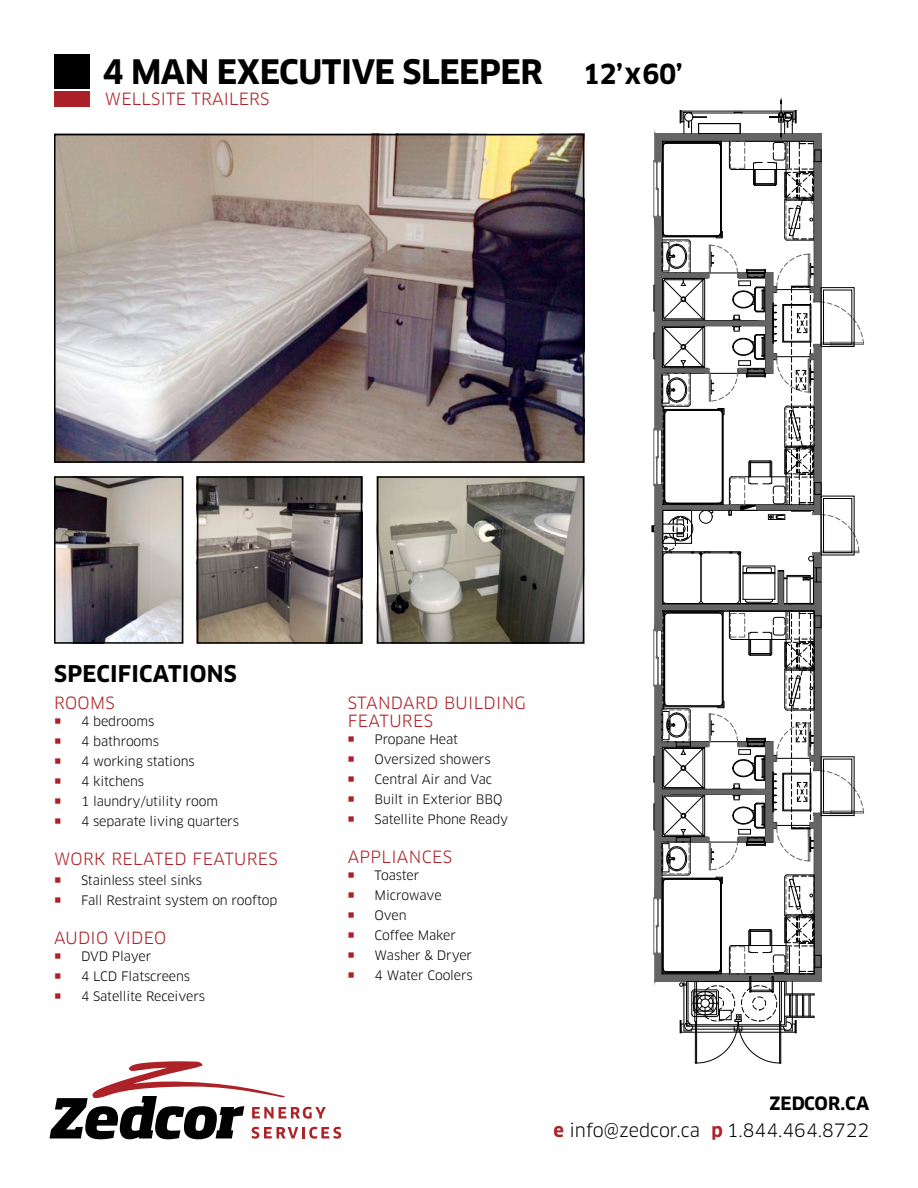
<style>
.page{position:relative;width:918px;height:1188px;background:#fff}
.page>*{position:absolute;margin:0;border:0;box-sizing:border-box;transform-origin:0 0}
.t1{font:700 33px "Clan OT";letter-spacing:-.015em;color:#000}
.t2{font:700 27px "Clan OT";color:#000}
.t3{font:700 22.5px "Clan OT";letter-spacing:.01em;color:#000}
.t4{font:18px/27px "Clan OT";color:#000;text-align:right}
.bullet_style{font:16.5px/18px "Clan OT";letter-spacing:.02em;color:#ac2127}
.t5{font:12.75px "Clan OT";letter-spacing:-.01em;color:#000}
.s1{color:#ac2127}
.s2{font-weight:700}
.s3{font-weight:700;color:#ac2227}
</style>
<div class="page">
<svg style="left:50px;top:1061px;width:291px;height:78px"></svg>
<img style="left:57px;top:137px;width:524px;height:323px">
<div style="left:54px;top:134px;width:530px;height:329px;border:2px solid #000"></div>
<img style="left:57px;top:479px;width:123px;height:162px">
<div style="left:54px;top:476px;width:129px;height:168px;border:2px solid #000"></div>
<img style="left:380px;top:479px;width:201px;height:162px">
<div style="left:377px;top:476px;width:207px;height:168px;border:2px solid #000"></div>
<img style="left:200px;top:479px;width:159px;height:162px">
<div style="left:197px;top:476px;width:165px;height:168px;border:2px solid #000"></div>
<div style="left:54px;top:54px;width:36px;height:34px;background:#000"></div>
<div style="left:54px;top:91px;width:36px;height:16px;background:#ac2127"></div>
<svg style="left:652px;top:99px;width:212px;height:964px"></svg>
<p class="t1" style="left:103px;top:52px;width:442px">4 MAN EXECUTIVE SLEEPER</p>
<p class="bullet_style" style="left:105px;top:90px;width:166px">WELLSITE TRAILERS</p>
<p class="t2" style="left:583px;top:58px;width:102px">12’x60’</p>
<p class="t3" style="left:54px;top:660px;width:184px">SPECIFICATIONS</p>
<p class="bullet_style" style="left:54px;top:694px;width:62px">ROOMS</p>
<p class="t5" style="left:54px;top:714px;width:102px"><span class="s1">○</span> 4 bedrooms</p>
<p class="t5" style="left:54px;top:734px;width:107px"><span class="s1">○</span> 4 bathrooms</p>
<p class="t5" style="left:54px;top:754px;width:142px"><span class="s1">○</span> 4 working stations</p>
<p class="t5" style="left:54px;top:773px;width:92px"><span class="s1">○</span> 4 kitchens</p>
<p class="t5" style="left:54px;top:793px;width:166px"><span class="s1">○</span> 1 laundry/utility room</p>
<p class="t5" style="left:54px;top:813px;width:186px"><span class="s1">○</span> 4 separate living quarters</p>
<p class="bullet_style" style="left:54px;top:850px;width:225px">WORK RELATED FEATURES</p>
<p class="t5" style="left:54px;top:873px;width:149px"><span class="s1">○</span> Stainless steel sinks</p>
<p class="t5" style="left:54px;top:893px;width:225px"><span class="s1">○</span> Fall Restraint system on rooftop</p>
<p class="bullet_style" style="left:54px;top:929px;width:114px">AUDIO VIDEO</p>
<p class="t5" style="left:54px;top:949px;width:99px"><span class="s1">○</span> DVD Player</p>
<p class="t5" style="left:54px;top:969px;width:138px"><span class="s1">○</span> 4 LCD Flatscreens</p>
<p class="t5" style="left:54px;top:989px;width:153px"><span class="s1">○</span> 4 Satellite Receivers</p>
<p class="bullet_style" style="left:348px;top:694px;width:180px">STANDARD BUILDING<br>FEATURES</p>
<p class="t5" style="left:348px;top:732px;width:112px"><span class="s1">○</span> Propane Heat</p>
<p class="t5" style="left:348px;top:752px;width:144px"><span class="s1">○</span> Oversized showers</p>
<p class="t5" style="left:348px;top:772px;width:146px"><span class="s1">○</span> Central Air and Vac</p>
<p class="t5" style="left:348px;top:791px;width:156px"><span class="s1">○</span> Built in Exterior BBQ</p>
<p class="t5" style="left:348px;top:811px;width:162px"><span class="s1">○</span> Satellite Phone Ready</p>
<p class="bullet_style" style="left:348px;top:848px;width:106px">APPLIANCES</p>
<p class="t5" style="left:348px;top:867px;width:73px"><span class="s1">○</span> Toaster</p>
<p class="t5" style="left:348px;top:887px;width:96px"><span class="s1">○</span> Microwave</p>
<p class="t5" style="left:348px;top:907px;width:60px"><span class="s1">○</span> Oven</p>
<p class="t5" style="left:348px;top:927px;width:110px"><span class="s1">○</span> Coffee Maker</p>
<p class="t5" style="left:348px;top:947px;width:126px"><span class="s1">○</span> Washer &amp; Dryer</p>
<p class="t5" style="left:348px;top:967px;width:127px"><span class="s1">○</span> 4 Water Coolers</p>
<h3 class="t4" style="left:553px;top:1090px;width:317px"><span class="s2">ZEDCOR.CA<br></span><span class="s3">e</span> info@zedcor.ca <span class="s3">p</span> 1.844.464.8722</h3>
</div>
